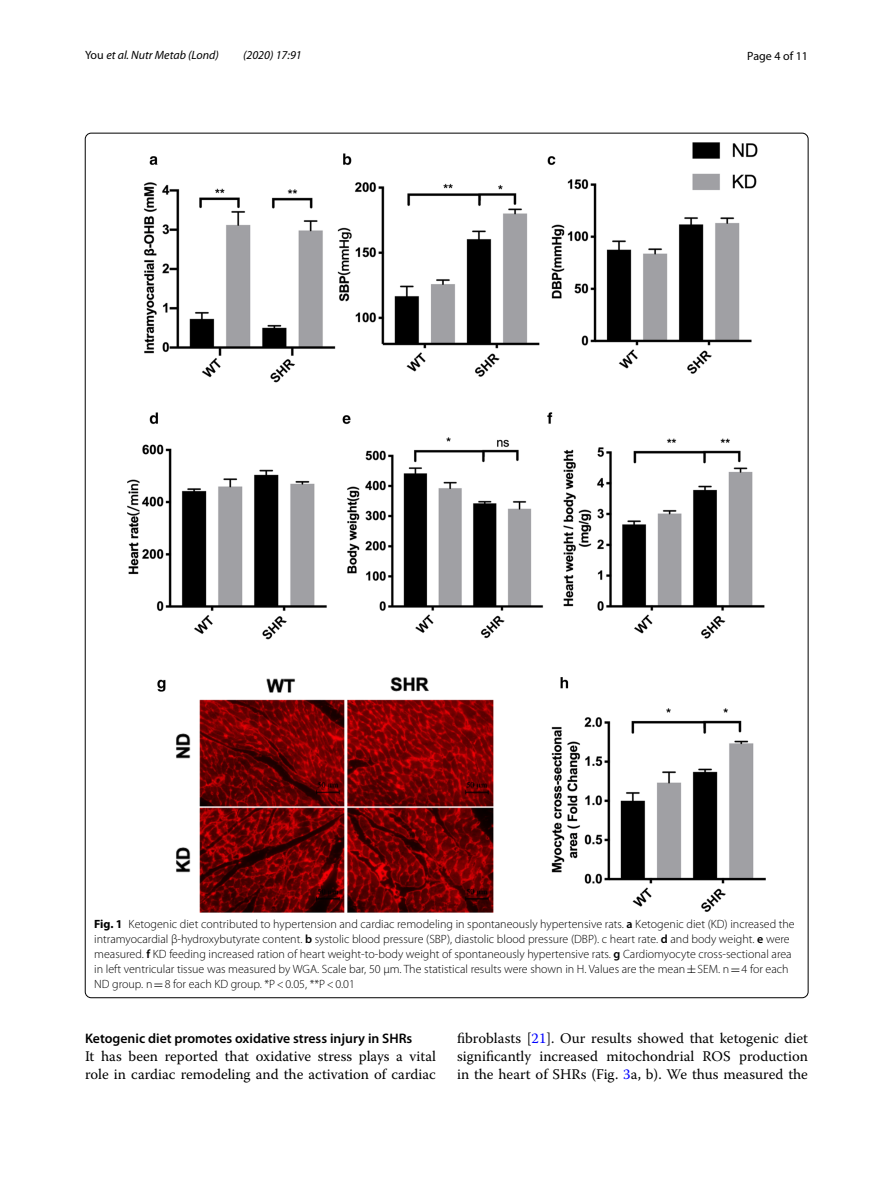
<style>
.page{position:relative;width:893px;height:1187px;background:#fff}
.page>*{position:absolute;margin:0;border:0;box-sizing:border-box;transform-origin:0 0}
.t1{font:14.7px/18px "Warnock Pro";color:#000}
.t2{font:600 13.8px "Myriad Pro";color:#000}
.t3{font:300 12px/15px "Myriad Pro";color:#000}
.t4{font:italic 12px "Myriad Pro";color:#000}
.t5{font:12px "Myriad Pro";color:#000}
.s1{font-style:normal}
.s2{font-weight:700}
.s3{font-weight:600}
.s4{font-family:"MTSY";font-weight:400}
.s5{color:#00f}
</style>
<div class="page">
<img style="left:128px;top:142px;width:638px;height:770px">
<p class="t4" style="left:85px;top:48px;width:135px"><span class="s1">You</span> et al. Nutr Metab (Lond)</p>
<p class="t4" style="left:243px;top:48px;width:60px">(2020) 17:91</p>
<p class="t5" style="left:747px;top:48px;width:62px">Page 4 of 11</p>
<p class="t3" style="left:94px;top:916px;width:702px"><span class="s2">Fig. 1</span> Ketogenic diet contributed to hypertension and cardiac remodeling in spontaneously hypertensive rats. <span class="s3">a</span> Ketogenic diet (KD) increased the intramyocardial β-hydroxybutyrate content. <span class="s3">b</span> systolic blood pressure (SBP), diastolic blood pressure (DBP). c heart rate. <span class="s3">d</span> and body weight. <span class="s3">e</span> were measured. <span class="s3">f</span> KD feeding increased ration of heart weight-to-body weight of spontaneously hypertensive rats. <span class="s3">g</span> Cardiomyocyte cross-sectional area in left ventricular tissue was measured by WGA. Scale bar, 50 μm. The statistical results were shown in H. Values are the mean<span class="s4">±</span>SEM. n<span class="s4">=</span>4 for each ND group. n<span class="s4">=</span>8 for each KD group. *P&lt;0.05, **P&lt;0.01</p>
<p class="t2" style="left:85px;top:1029px;width:329px">Ketogenic diet promotes oxidative stress injury in SHRs</p>
<p class="t1" style="left:85px;top:1046px;width:352px">It has been reported that oxidative stress plays a vital role in cardiac remodeling and the activation of cardiac</p>
<p class="t1" style="left:457px;top:1029px;width:352px;text-align:justify">fibroblasts [<span class="s5">21</span>]. Our results showed that ketogenic diet significantly increased mitochondrial ROS production in the heart of SHRs (Fig. <span class="s5">3</span>a, b). We thus measured the</p>
</div>
